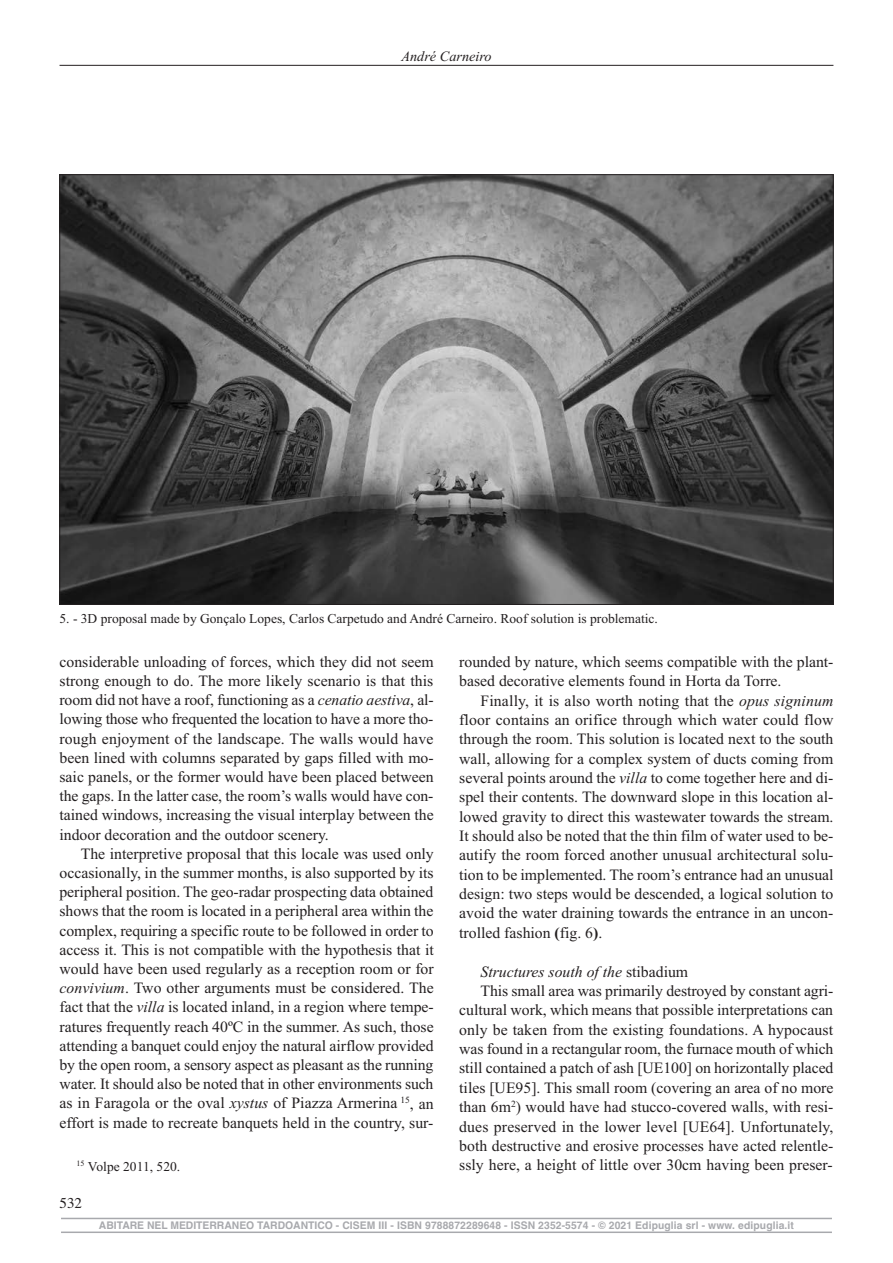
<style>
.page{position:relative;width:893px;height:1263px;background:#fff}
.page>*{position:absolute;margin:0;border:0;box-sizing:border-box;transform-origin:0 0}
.t1{font:15.75px "Times New Roman";color:#231f20}
.t2{font:italic 15.75px "Times New Roman";color:#231f20}
.t3{font:15px "Times";color:#231f20}
.t4{font:italic 14.25px "Times New Roman";color:#231f20}
.t5{font:13.5px "Times New Roman";color:#231f20}
.t6{font:700 10.5px "Helvetica";letter-spacing:.01em;color:#a8a9ad}
.s1{font-style:italic}
.s2{font-weight:700}
.s3{font-style:normal}
</style>
<div class="page">
<hr style="left:60px;top:65px;width:773px;height:1px;background:#231f20">
<img style="left:62px;top:176px;width:769px;height:427px">
<hr style="left:61px;top:1218px;width:771px;height:1px;background:#a8a9ad">
<hr style="left:61px;top:1231px;width:771px;height:2px;background:#a8a9ad">
<p class="t4" style="left:401px;top:48px;width:92px">André Carneiro</p>
<p class="t5" style="left:60px;top:610px;width:600px">5. - 3D proposal made by Gonçalo Lopes, Carlos Carpetudo and André Carneiro. Roof solution is problematic.</p>
<p class="t1" style="left:60px;top:652px;width:376px">considerable unloading of forces, which they did not seem</p>
<p class="t1" style="left:60px;top:671px;width:375px">strong enough to do. The more likely scenario is that this</p>
<p class="t1" style="left:60px;top:690px;width:376px">room did not have a roof, functioning as a <span class="s1">cenatio aestiva</span>, al-</p>
<p class="t1" style="left:60px;top:710px;width:375px">lowing those who frequented the location to have a more tho-</p>
<p class="t1" style="left:60px;top:729px;width:375px">rough enjoyment of the landscape. The walls would have</p>
<p class="t1" style="left:60px;top:748px;width:376px">been lined with columns separated by gaps filled with mo-</p>
<p class="t1" style="left:60px;top:767px;width:376px">saic panels, or the former would have been placed between</p>
<p class="t1" style="left:60px;top:786px;width:376px">the gaps. In the latter case, the room’s walls would have con-</p>
<p class="t1" style="left:60px;top:806px;width:376px">tained windows, increasing the visual interplay between the</p>
<p class="t1" style="left:60px;top:825px;width:271px">indoor decoration and the outdoor scenery.</p>
<p class="t1" style="left:81px;top:844px;width:354px">The interpretive proposal that this locale was used only</p>
<p class="t1" style="left:60px;top:863px;width:376px">occasionally, in the summer months, is also supported by its</p>
<p class="t1" style="left:60px;top:882px;width:375px">peripheral position. The geo-radar prospecting data obtained</p>
<p class="t1" style="left:59px;top:902px;width:375px">shows that the room is located in a peripheral area within the</p>
<p class="t1" style="left:60px;top:921px;width:376px">complex, requiring a specific route to be followed in order to</p>
<p class="t1" style="left:60px;top:940px;width:376px">access it. This is not compatible with the hypothesis that it</p>
<p class="t1" style="left:59px;top:959px;width:376px">would have been used regularly as a reception room or for</p>
<p class="t1" style="left:59px;top:978px;width:376px"><span class="s1">convivium</span>. Two other arguments must be considered. The</p>
<p class="t1" style="left:59px;top:998px;width:376px">fact that the <span class="s1">villa</span> is located inland, in a region where tempe-</p>
<p class="t1" style="left:59px;top:1017px;width:376px">ratures frequently reach 40ºC in the summer. As such, those</p>
<p class="t1" style="left:59px;top:1036px;width:376px">attending a banquet could enjoy the natural airflow provided</p>
<p class="t1" style="left:60px;top:1055px;width:375px">by the open room, a sensory aspect as pleasant as the running</p>
<p class="t1" style="left:60px;top:1074px;width:375px">water. It should also be noted that in other environments such</p>
<p class="t1" style="left:60px;top:1094px;width:376px">as in Faragola or the oval <span class="s1">xystus</span> of Piazza Armerina <sup>15</sup>, an</p>
<p class="t1" style="left:60px;top:1113px;width:375px">effort is made to recreate banquets held in the country, sur-</p>
<p class="t5" style="left:77px;top:1158px;width:105px"><sup>15</sup> Volpe 2011, 520.</p>
<p class="t3" style="left:60px;top:1194px;width:24px">532</p>
<p class="t1" style="left:459px;top:652px;width:376px">rounded by nature, which seems compatible with the plant-</p>
<p class="t1" style="left:459px;top:671px;width:324px">based decorative elements found in Horta da Torre.</p>
<p class="t1" style="left:480px;top:691px;width:354px">Finally, it is also worth noting that the <span class="s1">opus signinum</span></p>
<p class="t1" style="left:459px;top:710px;width:376px">floor contains an orifice through which water could flow</p>
<p class="t1" style="left:459px;top:729px;width:376px">through the room. This solution is located next to the south</p>
<p class="t1" style="left:459px;top:749px;width:376px">wall, allowing for a complex system of ducts coming from</p>
<p class="t1" style="left:459px;top:768px;width:376px">several points around the <span class="s1">villa</span> to come together here and di-</p>
<p class="t1" style="left:459px;top:788px;width:376px">spel their contents. The downward slope in this location al-</p>
<p class="t1" style="left:459px;top:807px;width:376px">lowed gravity to direct this wastewater towards the stream.</p>
<p class="t1" style="left:459px;top:826px;width:376px">It should also be noted that the thin film of water used to be-</p>
<p class="t1" style="left:459px;top:846px;width:376px">autify the room forced another unusual architectural solu-</p>
<p class="t1" style="left:459px;top:865px;width:376px">tion to be implemented. The room’s entrance had an unusual</p>
<p class="t1" style="left:459px;top:884px;width:376px">design: two steps would be descended, a logical solution to</p>
<p class="t1" style="left:459px;top:904px;width:376px">avoid the water draining towards the entrance in an uncon-</p>
<p class="t1" style="left:459px;top:923px;width:145px">trolled fashion <span class="s2">(</span>fig. 6<span class="s2">)</span>.</p>
<p class="t2" style="left:480px;top:962px;width:209px">Structures south of the <span class="s3">stibadium</span></p>
<p class="t1" style="left:480px;top:981px;width:354px">This small area was primarily destroyed by constant agri-</p>
<p class="t1" style="left:459px;top:1000px;width:375px">cultural work, which means that possible interpretations can</p>
<p class="t1" style="left:459px;top:1020px;width:375px">only be taken from the existing foundations. A hypocaust</p>
<p class="t1" style="left:459px;top:1039px;width:376px">was found in a rectangular room, the furnace mouth of which</p>
<p class="t1" style="left:459px;top:1059px;width:376px">still contained a patch of ash [UE100] on horizontally placed</p>
<p class="t1" style="left:459px;top:1078px;width:376px">tiles [UE95]. This small room (covering an area of no more</p>
<p class="t1" style="left:459px;top:1097px;width:376px">than 6m<sup>2</sup>) would have had stucco-covered walls, with resi-</p>
<p class="t1" style="left:459px;top:1117px;width:376px">dues preserved in the lower level [UE64]. Unfortunately,</p>
<p class="t1" style="left:459px;top:1136px;width:376px">both destructive and erosive processes have acted relentle-</p>
<p class="t1" style="left:459px;top:1155px;width:375px">ssly here, a height of little over 30cm having been preser-</p>
<p class="t6" style="left:99px;top:1219px;width:696px">ABITARE NEL MEDITERRANEO TARDOANTICO - CISEM III - ISBN 9788872289648 - ISSN 2352-5574 - © 2021 EDIPUGLIA SRL - WWW. EDIPUGLIA.IT</p>
</div>
